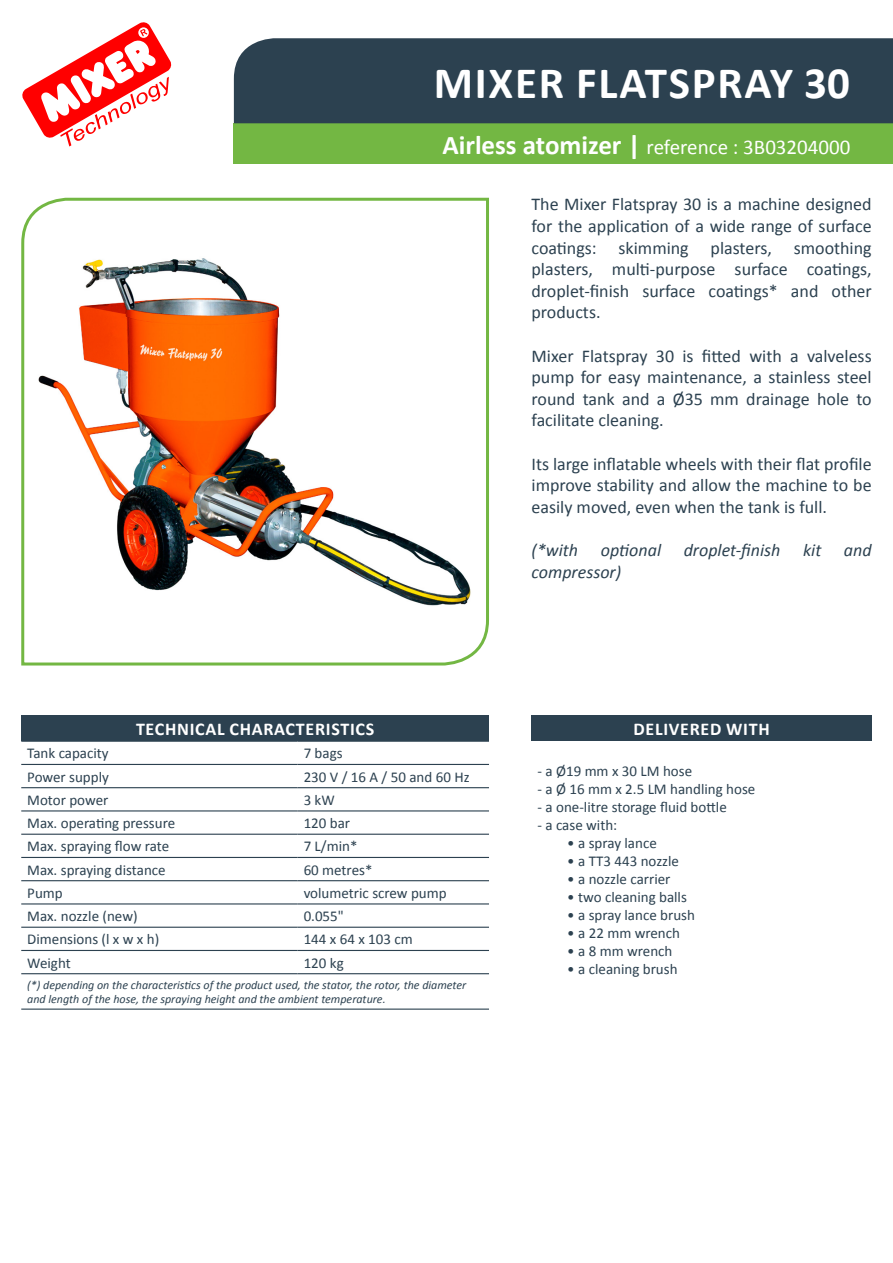
<style>
.page{position:relative;width:893px;height:1263px;background:#fff}
.page>*{position:absolute;margin:0;border:0;box-sizing:border-box;transform-origin:0 0}
.t1{font:700 45px "Calibri";letter-spacing:.04em;color:#fff}
.t2{font:21px "Calibri";color:#fff}
.t3{font:18px/21.6px "Calibri";color:#2c4150;text-align:justify}
.t4{font:italic 18px "Calibri";color:#2c4150}
.t5{font:700 18px "Calibri";letter-spacing:.04em;color:#fff}
.t6{font:15px "Calibri";color:#2c4150}
.t7{font:italic 12px/14.4px "Calibri";color:#2c4150}
.s1{font-weight:700;font-size:27px}
</style>
<div class="page">
<svg style="left:22px;top:22px;width:150px;height:124px"></svg>
<svg style="left:21px;top:197px;width:468px;height:469px"></svg>
<img style="left:35px;top:256px;width:440px;height:351px">
<div style="left:234px;top:123px;width:659px;height:41px;background:#73b743"></div>
<div style="left:234px;top:38px;width:659px;height:85px;background:#2c4150"></div>
<div style="left:21px;top:716px;width:468px;height:25px;background:#2c4150"></div>
<hr style="left:21px;top:715px;width:277px;height:1px;background:#2c4150">
<hr style="left:298px;top:715px;width:191px;height:1px;background:#2c4150">
<hr style="left:21px;top:741px;width:277px;height:1px;background:#2c4150">
<hr style="left:298px;top:741px;width:191px;height:1px;background:#2c4150">
<hr style="left:21px;top:764px;width:277px;height:1px;background:#2c4150">
<hr style="left:298px;top:764px;width:191px;height:1px;background:#2c4150">
<hr style="left:21px;top:787px;width:277px;height:1px;background:#2c4150">
<hr style="left:298px;top:787px;width:191px;height:1px;background:#2c4150">
<hr style="left:21px;top:810px;width:277px;height:1px;background:#2c4150">
<hr style="left:298px;top:810px;width:191px;height:1px;background:#2c4150">
<hr style="left:21px;top:834px;width:277px;height:1px;background:#2c4150">
<hr style="left:298px;top:834px;width:191px;height:1px;background:#2c4150">
<hr style="left:21px;top:857px;width:277px;height:1px;background:#2c4150">
<hr style="left:298px;top:857px;width:191px;height:1px;background:#2c4150">
<hr style="left:21px;top:880px;width:277px;height:1px;background:#2c4150">
<hr style="left:298px;top:880px;width:191px;height:1px;background:#2c4150">
<hr style="left:21px;top:903px;width:277px;height:1px;background:#2c4150">
<hr style="left:298px;top:903px;width:191px;height:1px;background:#2c4150">
<hr style="left:21px;top:927px;width:277px;height:1px;background:#2c4150">
<hr style="left:298px;top:927px;width:191px;height:1px;background:#2c4150">
<hr style="left:21px;top:950px;width:277px;height:1px;background:#2c4150">
<hr style="left:298px;top:950px;width:191px;height:1px;background:#2c4150">
<hr style="left:21px;top:973px;width:277px;height:1px;background:#2c4150">
<hr style="left:298px;top:973px;width:191px;height:1px;background:#2c4150">
<hr style="left:21px;top:1008px;width:277px;height:2px;background:#2c4150">
<hr style="left:298px;top:1008px;width:191px;height:2px;background:#2c4150">
<div style="left:531px;top:716px;width:341px;height:25px;background:#2c4150"></div>
<hr style="left:531px;top:715px;width:341px;height:1px;background:#2c4150">
<p class="t1" style="left:434px;top:54px;width:418px">MIXER FLATSPRAY 30</p>
<p class="t2" style="left:442px;top:133px;width:410px"><span class="s1">Airless atomizer |</span> reference : 3B03204000</p>
<p class="t5" style="left:136px;top:718px;width:240px">TECHNICAL CHARACTERISTICS</p>
<p class="t6" style="left:27px;top:744px;width:83px">Tank capacity</p>
<p class="t6" style="left:304px;top:744px;width:40px">7 bags</p>
<p class="t6" style="left:27px;top:767px;width:83px">Power supply</p>
<p class="t6" style="left:304px;top:767px;width:167px">230 V / 16 A / 50 and 60 Hz</p>
<p class="t6" style="left:27px;top:790px;width:83px">Motor power</p>
<p class="t6" style="left:304px;top:790px;width:33px">3 kW</p>
<p class="t6" style="left:27px;top:814px;width:149px">Max. operating pressure</p>
<p class="t6" style="left:304px;top:814px;width:48px">120 bar</p>
<p class="t6" style="left:27px;top:837px;width:143px">Max. spraying flow rate</p>
<p class="t6" style="left:304px;top:837px;width:55px">7 L/min*</p>
<p class="t6" style="left:27px;top:860px;width:140px">Max. spraying distance</p>
<p class="t6" style="left:304px;top:860px;width:70px">60 metres*</p>
<p class="t6" style="left:27px;top:883px;width:37px">Pump</p>
<p class="t6" style="left:304px;top:883px;width:145px">volumetric screw pump</p>
<p class="t6" style="left:27px;top:907px;width:112px">Max. nozzle (new)</p>
<p class="t6" style="left:304px;top:907px;width:42px">0.055"</p>
<p class="t6" style="left:27px;top:930px;width:133px">Dimensions (l x w x h)</p>
<p class="t6" style="left:304px;top:930px;width:111px">144 x 64 x 103 cm</p>
<p class="t6" style="left:27px;top:953px;width:45px">Weight</p>
<p class="t6" style="left:304px;top:953px;width:42px">120 kg</p>
<p class="t7" style="left:27px;top:977px;width:441px">(*) depending on the characteristics of the product used, the stator, the rotor, the diameter and length of the hose, the spraying height and the ambient temperature.</p>
<p class="t3" style="left:531px;top:194px;width:342px">The Mixer Flatspray 30 is a machine designed for the application of a wide range of surface coatings: skimming plasters, smoothing plasters, multi-purpose surface coatings, droplet-finish surface coatings* and other products.</p>
<p class="t3" style="left:531px;top:345px;width:342px">Mixer Flatspray 30 is fitted with a valveless pump for easy maintenance, a stainless steel round tank and a Ø35 mm drainage hole to facilitate cleaning.</p>
<p class="t3" style="left:531px;top:453px;width:342px">Its large inflatable wheels with their flat profile improve stability and allow the machine to be easily moved, even when the tank is full.</p>
<p class="t4" style="left:531px;top:538px;width:48px">(*with</p>
<p class="t4" style="left:601px;top:538px;width:62px">optional</p>
<p class="t4" style="left:684px;top:538px;width:98px">droplet-finish</p>
<p class="t4" style="left:803px;top:538px;width:20px">kit</p>
<p class="t4" style="left:844px;top:538px;width:29px">and</p>
<p class="t4" style="left:531px;top:559px;width:91px">compressor)</p>
<p class="t5" style="left:634px;top:718px;width:138px">DELIVERED WITH</p>
<p class="t6" style="left:537px;top:762px;width:156px">- a Ø19 mm x 30 LM hose</p>
<p class="t6" style="left:537px;top:780px;width:219px">- a Ø 16 mm x 2.5 LM handling hose</p>
<p class="t6" style="left:537px;top:798px;width:191px">- a one-litre storage fluid bottle</p>
<p class="t6" style="left:537px;top:816px;width:81px">- a case with:</p>
<p class="t6" style="left:567px;top:834px;width:91px">• a spray lance</p>
<p class="t6" style="left:567px;top:852px;width:113px">• a TT3 443 nozzle</p>
<p class="t6" style="left:567px;top:870px;width:105px">• a nozzle carrier</p>
<p class="t6" style="left:567px;top:888px;width:121px">• two cleaning balls</p>
<p class="t6" style="left:567px;top:906px;width:129px">• a spray lance brush</p>
<p class="t6" style="left:567px;top:924px;width:114px">• a 22 mm wrench</p>
<p class="t6" style="left:567px;top:942px;width:107px">• a 8 mm wrench</p>
<p class="t6" style="left:567px;top:960px;width:112px">• a cleaning brush</p>
</div>
